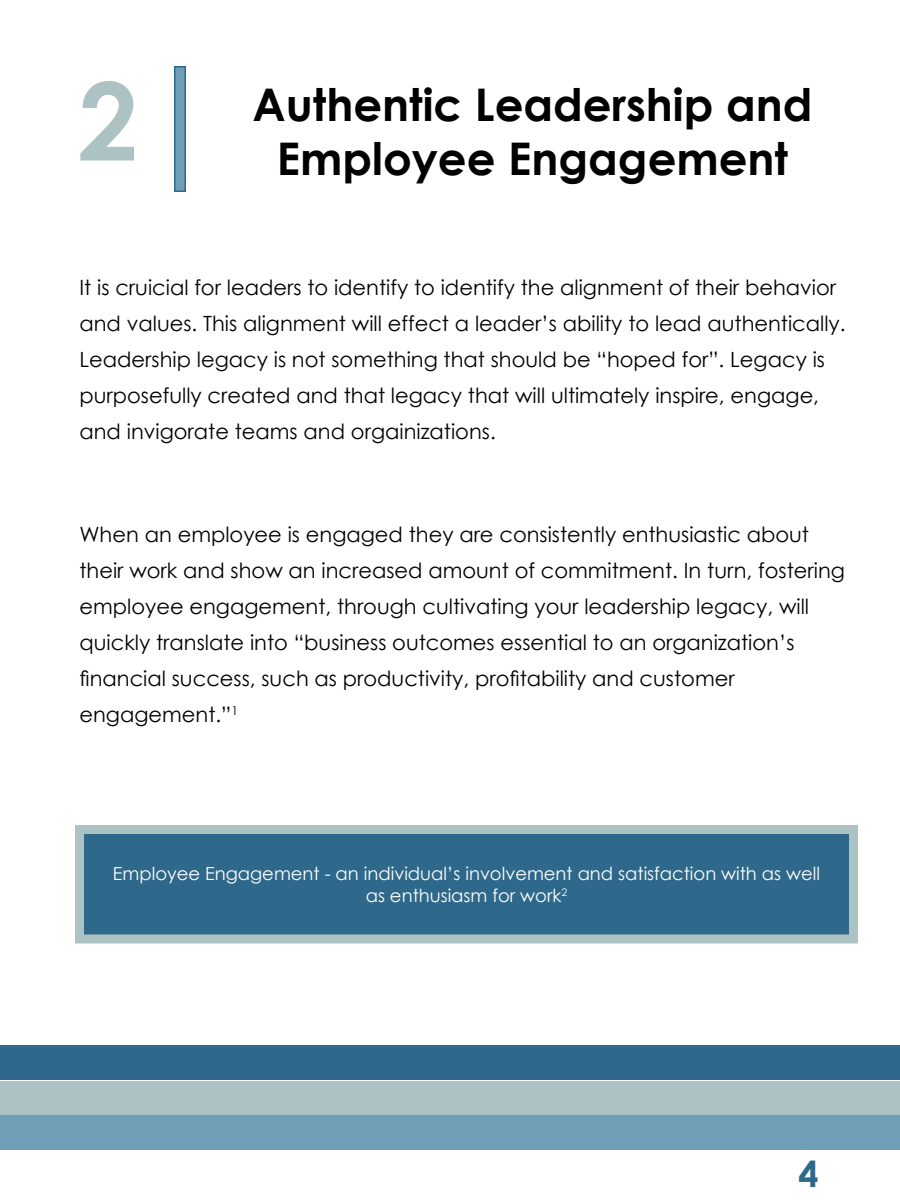
<style>
.page{position:relative;width:900px;height:1200px;background:#fff}
.page>*{position:absolute;margin:0;border:0;box-sizing:border-box;transform-origin:0 0}
.t1{font:700 108px "Century Gothic";color:#adc2c2}
.t2{font:700 45px/54px "Century Gothic";color:#000;text-align:center}
.t3{font:700 36px "Century Gothic";color:#2e688a}
.t4{font:21px/36px "Century Gothic";color:#000}
.t5{font:18px/21.6px "Century Gothic";color:#fff;text-align:center}
</style>
<div class="page">
<div style="left:0;top:1046px;width:900px;height:34px;background:#2e688a"></div>
<div style="left:0;top:1081px;width:900px;height:34px;background:#adc2c2"></div>
<div style="left:0;top:1115px;width:900px;height:35px;background:#6f9fb6"></div>
<div style="left:174px;top:66px;width:12px;height:126px;background:#6f9fb6;border:2px solid #2e688a"></div>
<div style="left:80px;top:830px;width:774px;height:109px;background:#2e688a"></div>
<div style="left:75px;top:825px;width:783px;height:119px;border:9px solid #adc2c2"></div>
<p class="t1" style="left:78px;top:53px;width:62px">2</p>
<p class="t2" style="left:253px;top:76px;width:561px">Authentic Leadership and<br>Employee Engagement</p>
<p class="t4" style="left:80px;top:269px;width:768px">It is cruicial for leaders to identify to identify the alignment of their behavior and values. This alignment will effect a leader’s ability to lead authentically.<br>Leadership legacy is not something that should be “hoped for”. Legacy is purposefully created and that legacy that will ultimately inspire, engage, and invigorate teams and orgainizations.</p>
<p class="t4" style="left:80px;top:516px;width:767px">When an employee is engaged they are consistently enthusiastic about their work and show an increased amount of commitment. In turn, fostering employee engagement, through cultivating your leadership legacy, will quickly translate into “business outcomes essential to an organization’s financial success, such as productivity, profitability and customer engagement.”<sup>1</sup></p>
<p class="t5" style="left:113px;top:863px;width:709px">Employee Engagement - an individual’s involvement and satisfaction with as well as enthusiasm for work<sup>2</sup></p>
<p class="t3" style="left:798px;top:1151px;width:22px">4</p>
</div>
